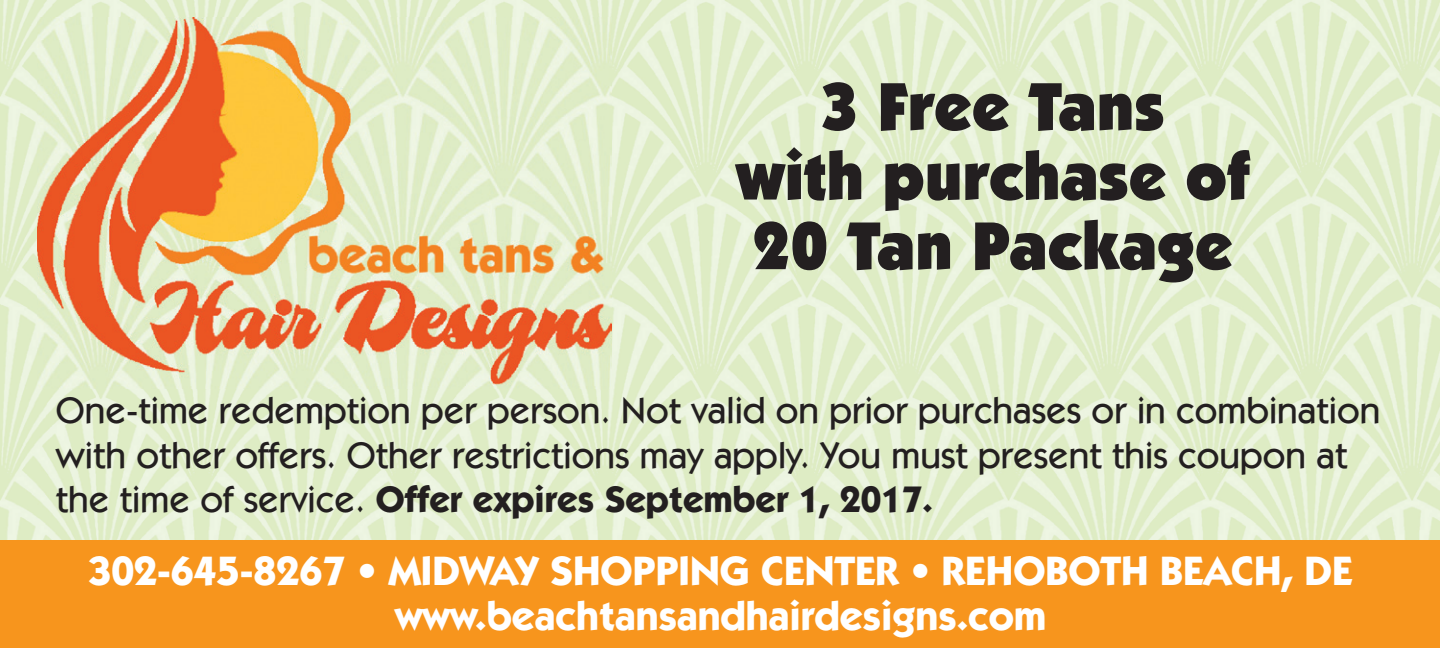
<style>
.page{position:relative;width:1440px;height:648px;background:#fff}
.page>*{position:absolute;margin:0;border:0;box-sizing:border-box;transform-origin:0 0}
.t1{font:900 68px/69.6px "Itc Kabel";color:#231f20;text-align:center}
.t2{font:700 41.2px/45.2px "Itc Kabel";color:#fff;text-align:center}
.t3{font:500 37.2px/44.4px "Itc Kabel";color:#231f20}
.s1{font-weight:700}
</style>
<div class="page">
<img style="left:0;top:0;width:1440px;height:540px">
<div style="left:0;top:540px;width:1440px;height:108px;background:#f7951d"></div>
<img style="left:37px;top:18px;width:574px;height:371px">
<h1 class="t1" style="left:736px;top:71px;width:515px">3 Free Tans<br>with purchase of<br>20 Tan Package</h1>
<p class="t3" style="left:56px;top:388px;width:1326px">One-time redemption per person. Not valid on prior purchases or in combination with other offers. Other restrictions may apply. You must present this coupon at the time of service. <span class="s1">Offer expires September 1, 2017.</span></p>
<p class="t2" style="left:88px;top:548px;width:1266px">302-645-8267 • MIDWAY SHOPPING CENTER • REHOBOTH BEACH, DE www.beachtansandhairdesigns.com</p>
</div>
